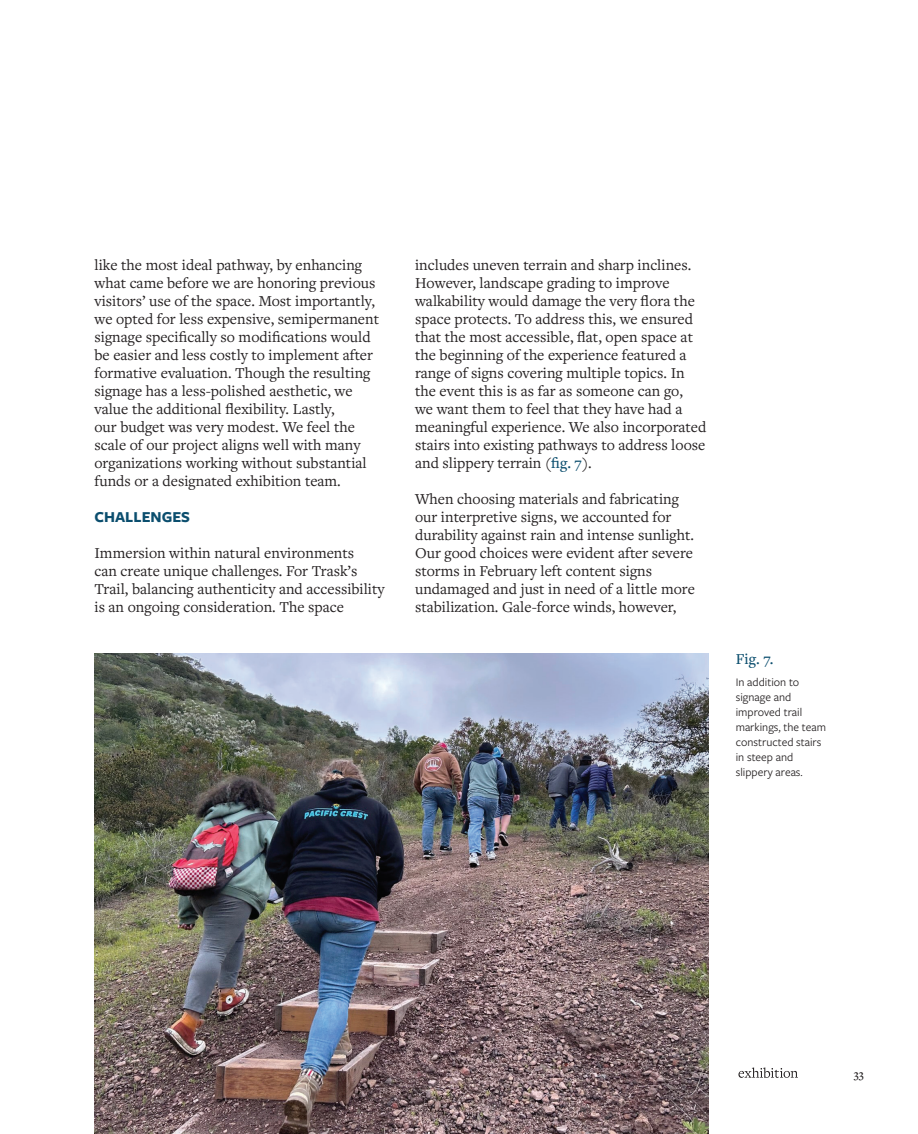
<style>
.page{position:relative;width:918px;height:1134px;background:#fff}
.page>*{position:absolute;margin:0;border:0;box-sizing:border-box;transform-origin:0 0}
.t1{font:15.75px/18px "Freight Text Pro";color:#231f20}
.t2{font:700 15.75px "Freight Sans Pro";color:#0b4e6e}
.t3{font:500 15.75px "Freight Text Pro";color:#0b4e6e}
.t4{font:12px/15px "Freight Sans Pro";color:#231f20}
.t5{font:500 12px "Freight Text Pro";color:#231f20}
.s1{font-weight:500;color:#0b4e6e}
</style>
<div class="page">
<svg style="left:738px;top:1067px;width:60px;height:11px"></svg>
<img style="left:94px;top:653px;width:615px;height:481px">
<p class="t1" style="left:94px;top:255px;width:286px">like the most ideal pathway, by enhancing what came before we are honoring previous visitors’ use of the space. Most importantly, we opted for less expensive, semipermanent signage specifically so modifications would be easier and less costly to implement after formative evaluation. Though the resulting signage has a less-polished aesthetic, we value the additional flexibility. Lastly,<br>our budget was very modest. We feel the scale of our project aligns well with many organizations working without substantial funds or a designated exhibition team.</p>
<p class="t2" style="left:94px;top:506px;width:97px">CHALLENGES</p>
<p class="t1" style="left:94px;top:543px;width:292px">Immersion within natural environments<br>can create unique challenges. For Trask’s Trail, balancing authenticity and accessibility is an ongoing consideration. The space</p>
<p class="t1" style="left:415px;top:255px;width:293px">includes uneven terrain and sharp inclines.<br>However, landscape grading to improve walkability would damage the very flora the space protects. To address this, we ensured that the most accessible, flat, open space at the beginning of the experience featured a range of signs covering multiple topics. In the event this is as far as someone can go,<br>we want them to feel that they have had a meaningful experience. We also incorporated stairs into existing pathways to address loose and slippery terrain (<span class="s1">fig. 7</span>).</p>
<p class="t1" style="left:415px;top:489px;width:281px">When choosing materials and fabricating our interpretive signs, we accounted for durability against rain and intense sunlight.<br>Our good choices were evident after severe storms in February left content signs undamaged and just in need of a little more stabilization. Gale-force winds, however,</p>
<p class="t3" style="left:736px;top:649px;width:39px">Fig. 7.</p>
<p class="t4" style="left:736px;top:674px;width:92px">In addition to signage and improved trail markings, the team constructed stairs in steep and slippery areas.</p>
<p class="t5" style="left:854px;top:1066px;width:12px">33</p>
</div>
